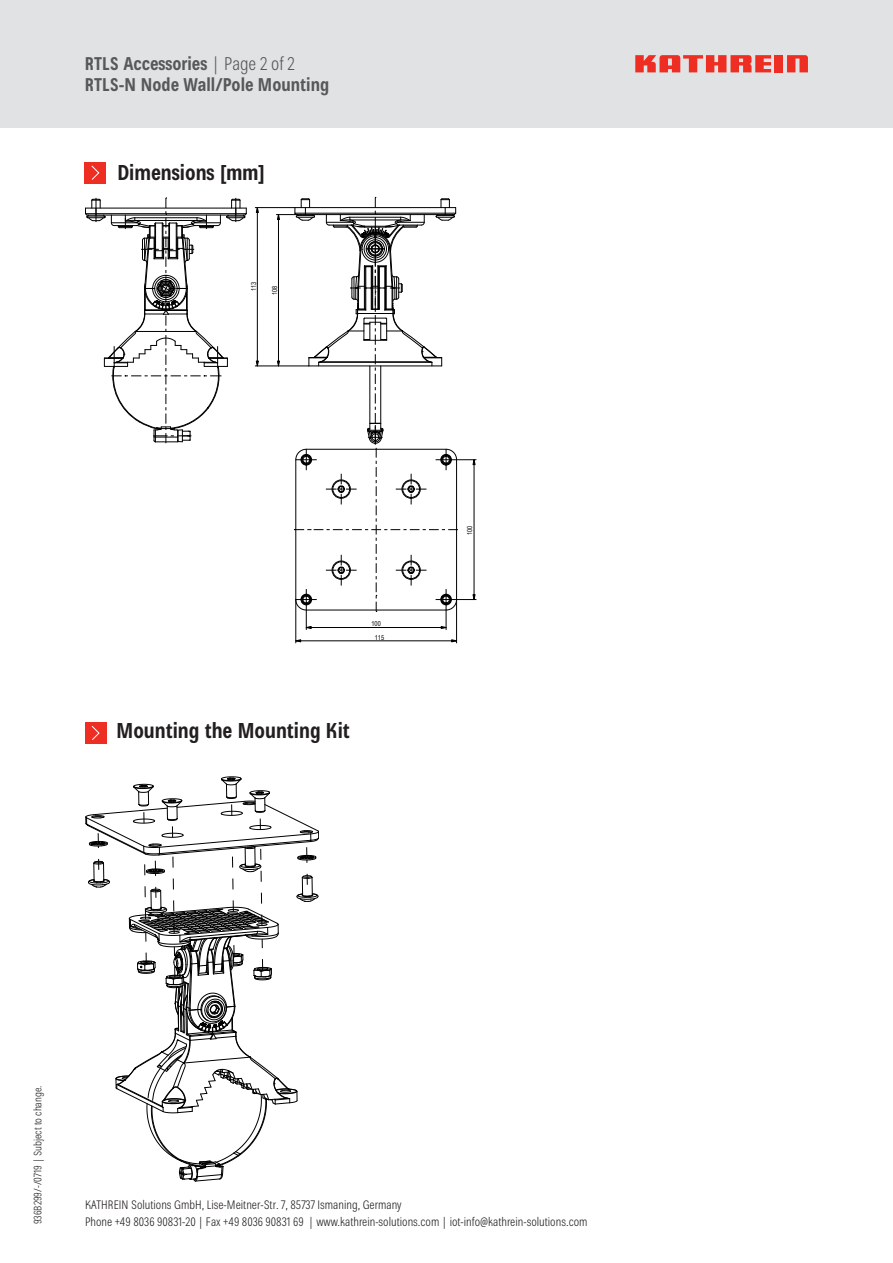
<style>
.page{position:relative;width:893px;height:1263px;background:#fff}
.page>*{position:absolute;margin:0;border:0;box-sizing:border-box;transform-origin:0 0}
.Überschrift_14_77_bo{font:700 condensed 21px "Kathrein 77";color:#231f20}
.t1{font:700 condensed 18px/21px "Kathrein 77";color:#57585a}
.t2{font:300 condensed 12px/17px "Kathrein 47";color:#231f20}
.t3{font:300 condensed 10.5px "Kathrein 47";color:#231f20}
.t4{font:6.9px/13.4px "Arial Narrow";color:#000001;text-align:center}
.s1{font-family:"Kathrein 47";font-weight:300}
.s2{font-family:"Helvetica Neue LT Std"}
</style>
<div class="page">
<div style="left:0;top:0;width:893px;height:128px;background:#e1e2e4"></div>
<div style="left:775px;top:55px;width:8px;height:17px;background:#ee2e22"></div>
<svg style="left:787px;top:55px;width:21px;height:17px"></svg>
<svg style="left:635px;top:55px;width:136px;height:17px"></svg>
<div style="left:85px;top:162px;width:21px;height:21px;background:#ee2e22"></div>
<svg style="left:91px;top:165px;width:9px;height:15px"></svg>
<svg style="left:295px;top:639px;width:6px;height:4px"></svg>
<hr style="left:296px;top:599px;width:1px;height:44px;background:#000001">
<hr style="left:456px;top:599px;width:1px;height:44px;background:#000001">
<hr style="left:296px;top:640px;width:161px;height:1px;background:#000001">
<svg style="left:86px;top:198px;width:161px;height:245px"></svg>
<svg style="left:256px;top:360px;width:3px;height:6px"></svg>
<hr style="left:257px;top:208px;width:1px;height:158px;background:#000001">
<hr style="left:255px;top:366px;width:54px;height:1px;background:#000001">
<hr style="left:255px;top:207px;width:40px;height:1px;background:#000001">
<svg style="left:276px;top:197px;width:200px;height:433px"></svg>
<div style="left:85px;top:722px;width:21px;height:21px;background:#ee2e22"></div>
<svg style="left:91px;top:726px;width:9px;height:14px"></svg>
<svg style="left:85px;top:776px;width:234px;height:406px"></svg>
<h2 class="t1" style="left:85px;top:53px;width:246px">RTLS Accessories <span class="s1">| Page 2 of 2<br></span>RTLS-N Node Wall/Pole Mounting</h2>
<p class="Überschrift_14_77_bo" style="left:117px;top:158px;width:149px">Dimensions <span class="s2">[mm]</span></p>
<p class="t4" style="left:247px;top:291px;width:11px;rotate:-90deg">113</p>
<p class="t4" style="left:268px;top:295px;width:11px;rotate:-90deg">108</p>
<p class="t4" style="left:371px;top:617px;width:14px">100<br>115</p>
<p class="Überschrift_14_77_bo" style="left:116px;top:716px;width:235px">Mounting the Mounting Kit</p>
<p class="t4" style="left:463px;top:535px;width:11px;rotate:-90deg">100</p>
<p class="t3" style="left:31px;top:1224px;width:141px;rotate:-90deg">936B299/-/0719 | Subject to change.</p>
<p class="t2" style="left:85px;top:1196px;width:504px">KATHREIN Solutions GmbH, Lise-Meitner-Str. 7, 85737 Ismaning, Germany<br>Phone +49 8036 90831-20 | Fax +49 8036 90831 69 | www.kathrein-solutions.com | iot-info@kathrein-solutions.com</p>
</div>
